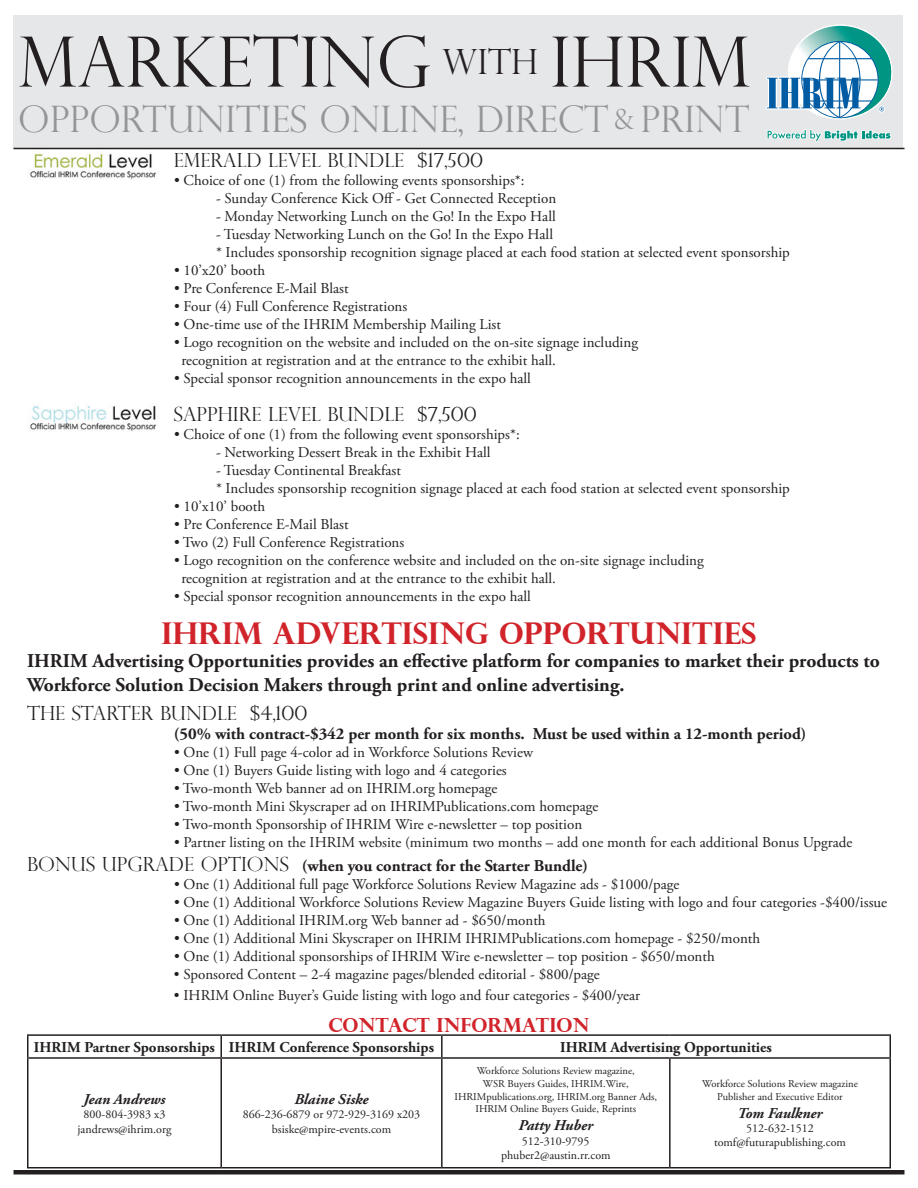
<style>
.page{position:relative;width:918px;height:1188px;background:#fff}
.page>*{position:absolute;margin:0;border:0;box-sizing:border-box;transform-origin:0 0}
.t1{font:300 69.45px "Perpetua Titling";color:#231f20}
.t2{font:300 36.45px "Perpetua Titling";color:#939598}
.t3{font:700 30px "Perpetua Titling";color:#d1232a}
.t4{font:700 19.5px/23.4px "Adobe Garamond Pro";color:#231f20}
.t5{font:300 19.5px "Perpetua Titling";color:#231f20}
.t6{font:700 19.5px "Perpetua Titling";color:#d1232a}
.t7{font:700 16.5px "Adobe Garamond Pro";color:#231f20}
.t8{font:15px/18px "Adobe Garamond Pro";color:#231f20}
.t9{font:700 15px "Adobe Garamond Pro";color:#231f20}
.t10{font:italic 700 15px "Adobe Garamond Pro";color:#231f20}
.t11{font:12px/14.4px "Adobe Garamond Pro";color:#231f20;text-align:center}
.t12{font:10.5px/12.6px "Adobe Garamond Pro";color:#231f20;text-align:center}
.s1{font-size:27.45px}
.s2{font-family:"Perpetua Titling";font-weight:300;font-size:19.5px}
</style>
<div class="page">
<div style="left:14px;top:15px;width:889px;height:133px;background:#e6e7e9"></div>
<svg style="left:766px;top:24px;width:127px;height:118px"></svg>
<hr style="left:14px;top:148px;width:890px;height:1px;background:#231f20">
<hr style="left:14px;top:1170px;width:890px;height:4px;background:#231f20">
<img style="left:30px;top:153px;width:127px;height:27px">
<img style="left:30px;top:405px;width:127px;height:27px">
<hr style="left:27px;top:1034px;width:194px;height:2px;background:#231f20">
<svg style="left:27px;top:1036px;width:1px;height:21px"></svg>
<hr style="left:221px;top:1034px;width:221px;height:2px;background:#231f20">
<hr style="left:220px;top:1036px;width:2px;height:21px;background:#231f20">
<hr style="left:442px;top:1034px;width:228px;height:2px;background:#231f20">
<hr style="left:441px;top:1036px;width:2px;height:21px;background:#231f20">
<hr style="left:670px;top:1034px;width:221px;height:2px;background:#231f20">
<svg style="left:890px;top:1036px;width:1px;height:21px"></svg>
<hr style="left:27px;top:1057px;width:194px;height:2px;background:#231f20">
<hr style="left:27px;top:1059px;width:1px;height:108px;background:#231f20">
<hr style="left:221px;top:1057px;width:221px;height:2px;background:#231f20">
<hr style="left:220px;top:1059px;width:2px;height:108px;background:#231f20">
<hr style="left:442px;top:1057px;width:228px;height:2px;background:#231f20">
<hr style="left:441px;top:1059px;width:2px;height:108px;background:#231f20">
<hr style="left:670px;top:1057px;width:221px;height:2px;background:#231f20">
<hr style="left:669px;top:1059px;width:2px;height:108px;background:#231f20">
<hr style="left:890px;top:1059px;width:1px;height:108px;background:#231f20">
<hr style="left:27px;top:1167px;width:194px;height:2px;background:#231f20">
<hr style="left:221px;top:1167px;width:221px;height:2px;background:#231f20">
<hr style="left:442px;top:1167px;width:228px;height:2px;background:#231f20">
<hr style="left:670px;top:1167px;width:221px;height:2px;background:#231f20">
<h1 class="t1" style="left:18px;top:20px;width:734px">MARKETING <sup>WITH</sup> IHRIM</h1>
<h2 class="t2" style="left:18px;top:97px;width:733px">OPPORTUNITIES ONLINE, DIRECT <span class="s1">&amp;</span> PRINT</h2>
<h3 class="t5" style="left:174px;top:148px;width:311px">EMERALD LEVEL BUNDLE $17,500</h3>
<p class="t8" style="left:174px;top:172px;width:352px">• Choice of one (1) from the following events sponsorships*:</p>
<p class="t8" style="left:216px;top:190px;width:342px">- Sunday Conference Kick Off - Get Connected Reception</p>
<p class="t8" style="left:216px;top:208px;width:341px">- Monday Networking Lunch on the Go! In the Expo Hall</p>
<p class="t8" style="left:216px;top:226px;width:575px">- Tuesday Networking Lunch on the Go! In the Expo Hall<br>* Includes sponsorship recognition signage placed at each food station at selected event sponsorship</p>
<p class="t8" style="left:174px;top:262px;width:93px">• 10’x20’ booth</p>
<p class="t8" style="left:174px;top:280px;width:176px">• Pre Conference E-Mail Blast</p>
<p class="t8" style="left:174px;top:298px;width:235px">• Four (4) Full Conference Registrations</p>
<p class="t8" style="left:174px;top:316px;width:329px">• One-time use of the IHRIM Membership Mailing List</p>
<p class="t8" style="left:182px;top:334px;width:458px;text-indent:-8px">• Logo recognition on the website and included on the on-site signage including recognition at registration and at the entrance to the exhibit hall.</p>
<p class="t8" style="left:174px;top:370px;width:358px">• Special sponsor recognition announcements in the expo hall</p>
<h3 class="t5" style="left:174px;top:402px;width:304px">SAPPHIRE LEVEL BUNDLE $7,500</h3>
<p class="t8" style="left:174px;top:426px;width:347px">• Choice of one (1) from the following event sponsorships*:</p>
<p class="t8" style="left:216px;top:444px;width:276px">- Networking Dessert Break in the Exhibit Hall</p>
<p class="t8" style="left:216px;top:462px;width:575px">- Tuesday Continental Breakfast<br>* Includes sponsorship recognition signage placed at each food station at selected event sponsorship</p>
<p class="t8" style="left:174px;top:498px;width:93px">• 10’x10’ booth</p>
<p class="t8" style="left:174px;top:516px;width:176px">• Pre Conference E-Mail Blast</p>
<p class="t8" style="left:174px;top:534px;width:232px">• Two (2) Full Conference Registrations</p>
<p class="t8" style="left:182px;top:552px;width:524px;text-indent:-8px">• Logo recognition on the conference website and included on the on-site signage including recognition at registration and at the entrance to the exhibit hall.</p>
<p class="t8" style="left:174px;top:588px;width:358px">• Special sponsor recognition announcements in the expo hall</p>
<h3 class="t3" style="left:161px;top:615px;width:597px">IHRIM ADVERTISING OPPORTUNITIES</h3>
<h3 class="t4" style="left:27px;top:650px;width:854px">IHRIM Advertising Opportunities provides an effective platform for companies to market their products to<br>Workforce Solution Decision Makers through print and online advertising.</h3>
<h3 class="t5" style="left:27px;top:701px;width:282px">THE STARTER BUNDLE $4,100</h3>
<p class="t7" style="left:174px;top:725px;width:634px">(50% with contract-$342 per month for six months. Must be used within a 12-month period)</p>
<p class="t8" style="left:174px;top:744px;width:361px">• One (1) Full page 4-color ad in Workforce Solutions Review</p>
<p class="t8" style="left:174px;top:762px;width:334px">• One (1) Buyers Guide listing with logo and 4 categories</p>
<p class="t8" style="left:174px;top:780px;width:325px">• Two-month Web banner ad on IHRIM.org homepage</p>
<p class="t8" style="left:174px;top:798px;width:426px">• Two-month Mini Skyscraper ad on IHRIMPublications.com homepage</p>
<p class="t8" style="left:174px;top:816px;width:410px">• Two-month Sponsorship of IHRIM Wire e-newsletter – top position</p>
<p class="t8" style="left:174px;top:834px;width:680px">• Partner listing on the IHRIM website (minimum two months – add one month for each additional Bonus Upgrade</p>
<p class="t7" style="left:27px;top:856px;width:563px"><span class="s2">BONUS UPGRADE OPTIONS</span> (when you contract for the Starter Bundle)</p>
<p class="t8" style="left:174px;top:876px;width:507px">• One (1) Additional full page Workforce Solutions Review Magazine ads - $1000/page</p>
<p class="t8" style="left:174px;top:894px;width:715px">• One (1) Additional Workforce Solutions Review Magazine Buyers Guide listing with logo and four categories -$400/issue</p>
<p class="t8" style="left:174px;top:912px;width:373px">• One (1) Additional IHRIM.org Web banner ad - $650/month</p>
<p class="t8" style="left:174px;top:930px;width:588px">• One (1) Additional Mini Skyscraper on IHRIM IHRIMPublications.com homepage - $250/month</p>
<p class="t8" style="left:174px;top:948px;width:542px">• One (1) Additional sponsorships of IHRIM Wire e-newsletter – top position - $650/month</p>
<p class="t8" style="left:174px;top:966px;width:427px">• Sponsored Content – 2-4 magazine pages/blended editorial - $800/page</p>
<p class="t8" style="left:174px;top:987px;width:468px">• IHRIM Online Buyer’s Guide listing with logo and four categories - $400/year</p>
<h3 class="t6" style="left:329px;top:1013px;width:262px">CONTACT INFORMATION</h3>
<p class="t9" style="left:34px;top:1038px;width:402px">IHRIM Partner Sponsorships IHRIM Conference Sponsorships</p>
<p class="t9" style="left:560px;top:1038px;width:213px">IHRIM Advertising Opportunities</p>
<p class="t10" style="left:83px;top:1091px;width:84px">Jean Andrews</p>
<p class="t11" style="left:78px;top:1108px;width:95px">800-804-3983 x3 jandrews@ihrim.org</p>
<p class="t12" style="left:455px;top:1065px;width:204px">Workforce Solutions Review magazine,<br>WSR Buyers Guides, IHRIM.Wire, IHRIMpublications.org, IHRIM.org Banner Ads, IHRIM Online Buyers Guide, Reprints</p>
<p class="t10" style="left:519px;top:1117px;width:76px">Patty Huber</p>
<p class="t11" style="left:501px;top:1134px;width:111px">512-310-9795 phuber2@austin.rr.com</p>
<p class="t12" style="left:702px;top:1078px;width:157px">Workforce Solutions Review magazine<br>Publisher and Executive Editor</p>
<p class="t10" style="left:738px;top:1104px;width:86px">Tom Faulkner</p>
<p class="t11" style="left:714px;top:1121px;width:134px">512-632-1512 tomf@futurapublishing.com</p>
<p class="t10" style="left:294px;top:1090px;width:76px">Blaine Siske</p>
<p class="t11" style="left:243px;top:1108px;width:179px">866-236-6879 or 972-929-3169 x203 bsiske@mpire-events.com</p>
</div>
